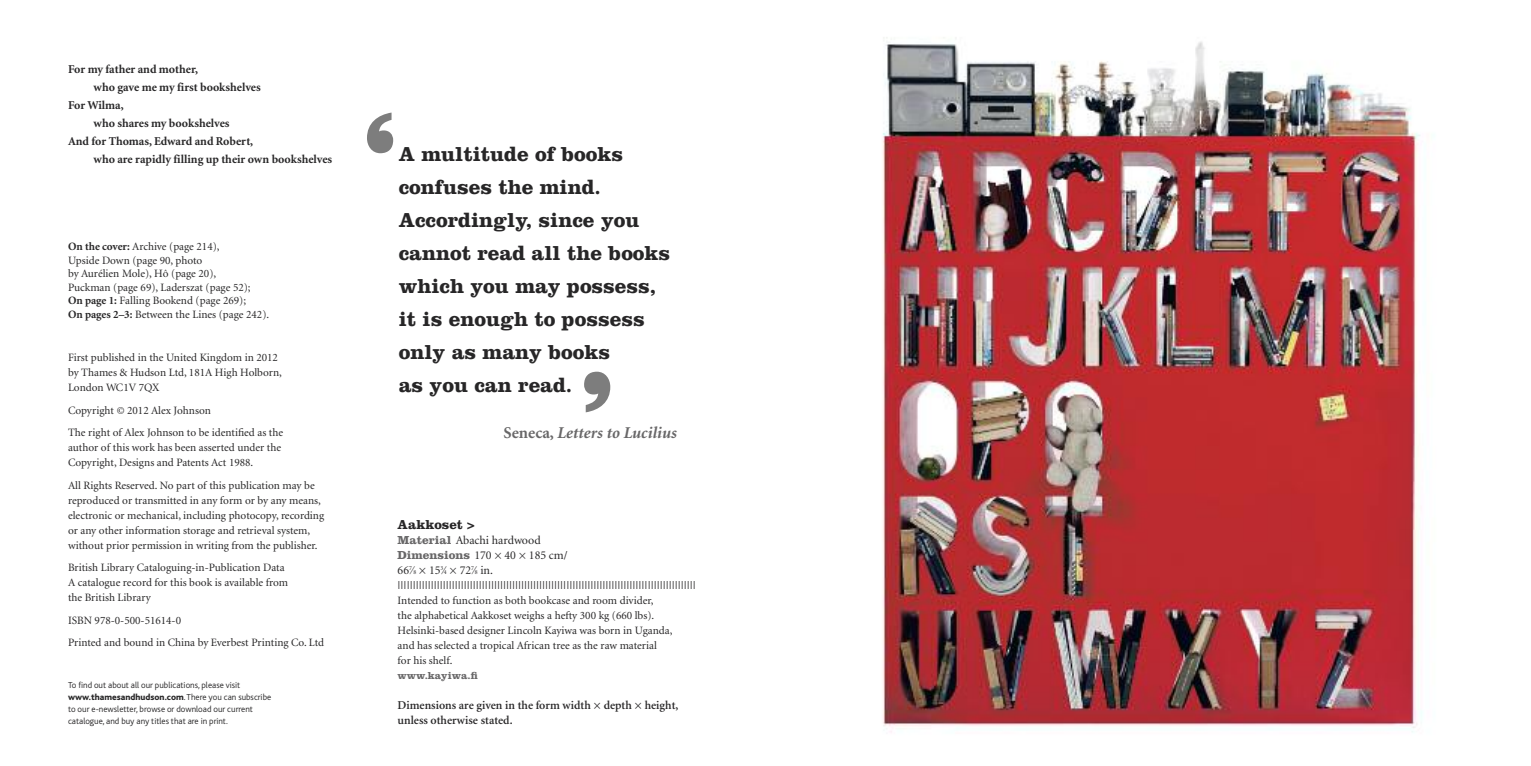
<style>
.page{position:relative;width:1531px;height:766px;background:#fff}
.page>*{position:absolute;margin:0;border:0;box-sizing:border-box;transform-origin:0 0}
.t1{font:700 148.8px "Clarendon";color:#7d7d7d}
.t2{font:700 21px/33px "Clarendon";color:#272627}
.t3{font:italic 700 16.5px "Minion";color:#686768}
.t4{font:700 13.5px "Clarendon";color:#272627}
.t5{font:12px/15px "Minion";color:#272627}
.t6{font:700 12px "Minion";color:#272627}
.t7{font:600 12px/15px "Minion";color:#272627}
.t8{font:11.25px/15px "Minion";color:#272627}
.t9{font:700 10.5px "Clarendon";color:#686768}
.t10{font:300 9px/12px "Bliss";color:#272627}
.s1{font-weight:700}
.s2{font-weight:800}
.s3{font-style:normal}
.s4{font-family:"Clarendon";font-weight:700;color:#686768}
.s5{font-size:6px}
</style>
<div class="page">
<img style="left:882px;top:37px;width:541px;height:696px">
<p class="t6" style="left:68px;top:64px;width:132px">For my father and mother,</p>
<p class="t6" style="left:94px;top:82px;width:169px">who gave me my first bookshelves</p>
<p class="t6" style="left:68px;top:100px;width:57px">For Wilma,</p>
<p class="t6" style="left:94px;top:118px;width:137px">who shares my bookshelves</p>
<p class="t6" style="left:68px;top:136px;width:187px">And for Thomas, Edward and Robert,</p>
<p class="t6" style="left:94px;top:154px;width:240px">who are rapidly filling up their own bookshelves</p>
<p class="t8" style="left:68px;top:240px;width:203px;line-height:13.5px"><span class="s1">On the cover:</span> Archive (page 214),<br>Upside Down (page 90, photo<br>by Aurélien Mole), Hô (page 20),<br>Puckman (page 69), Laderszat (page 52);<br><span class="s1">On page 1:</span> Falling Bookend (page 269);<br><span class="s1">On pages 2–3:</span> Between the Lines (page 242).</p>
<p class="t8" style="left:68px;top:351px;width:215px">First published in the United Kingdom in 2012 by Thames &amp; Hudson Ltd, 181A High Holborn,<br>London WC1V 7QX</p>
<p class="t8" style="left:68px;top:399px;width:217px;line-height:22.5px">Copyright © 2012 Alex Johnson<br>The right of Alex Johnson to be identified as the</p>
<p class="t8" style="left:68px;top:441px;width:215px">author of this work has been asserted under the<br>Copyright, Designs and Patents Act 1988.</p>
<p class="t8" style="left:68px;top:478px;width:258px">All Rights Reserved. No part of this publication may be reproduced or transmitted in any form or by any means, electronic or mechanical, including photocopy, recording or any other information storage and retrieval system, without prior permission in writing from the publisher.</p>
<p class="t8" style="left:68px;top:561px;width:222px">British Library Cataloguing-in-Publication Data<br>A catalogue record for this book is available from the British Library</p>
<p class="t8" style="left:68px;top:609px;width:258px;line-height:22.5px">ISBN 978-0-500-51614-0<br>Printed and bound in China by Everbest Printing Co. Ltd</p>
<p class="t10" style="left:68px;top:679px;width:205px">To find out about all our publications, please visit <span class="s2">www.thamesandhudson.com</span>.There you can subscribe to our e-newsletter, browse or download our current catalogue, and buy any titles that are in print.</p>
<h1 class="t1" style="left:359px;top:115px;width:43px">‘</h1>
<h2 class="t2" style="left:399px;top:139px;width:273px">A multitude of books confuses the mind.<br>Accordingly, since you cannot read all the books which you may possess, it is enough to possess only as many books<br>as you can read.</h2>
<h3 class="t3" style="left:503px;top:426px;width:174px"><span class="s3">Seneca,</span> Letters to Lucilius</h3>
<h1 class="t1" style="left:576px;top:374px;width:43px">’</h1>
<p class="t4" style="left:398px;top:519px;width:79px">Aakkoset &gt;</p>
<p class="t5" style="left:398px;top:533px;width:300px"><span class="s4">Material</span> Abachi hardwood<br><span class="s4">Dimensions</span> 170 × 40 × 185 cm/<br>66<sup>7</sup>⁄<span class="s5">8</span> × 15<sup>3</sup>⁄<span class="s5">4</span> × 72<sup>7</sup>⁄<span class="s5">8</span> in. |||||||||||||||||||||||||||||||||||||||||||||||||||||||||||||||||||||||||||||||||||||||||||||||||||</p>
<p class="t8" style="left:398px;top:593px;width:276px">Intended to function as both bookcase and room divider,<br>the alphabetical Aakkoset weighs a hefty 300 kg (660 lbs).<br>Helsinki-based designer Lincoln Kayiwa was born in Uganda, and has selected a tropical African tree as the raw material for his shelf.</p>
<p class="t9" style="left:398px;top:671px;width:82px">www.kayiwa.fi</p>
<p class="t7" style="left:398px;top:698px;width:282px">Dimensions are given in the form width × depth × height, unless otherwise stated.</p>
</div>
